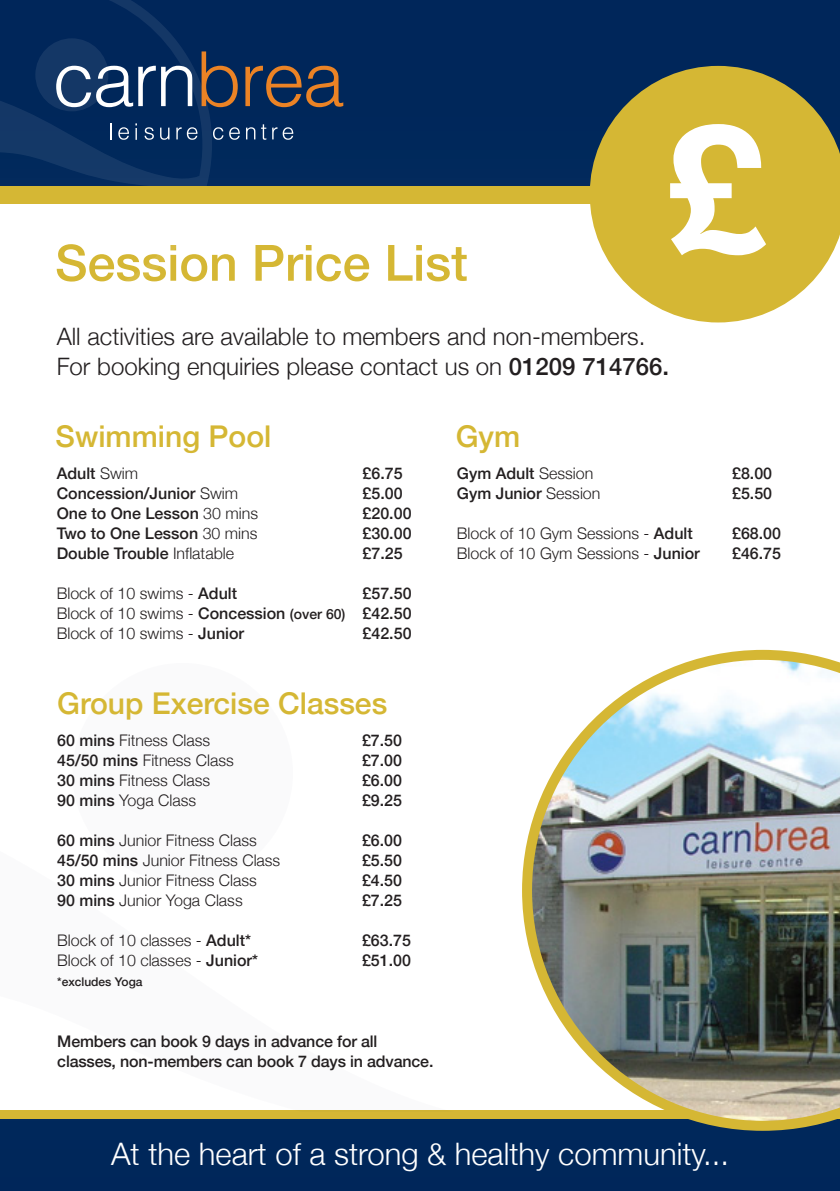
<style>
.page{position:relative;width:840px;height:1191px;background:#fff}
.page>*{position:absolute;margin:0;border:0;box-sizing:border-box;transform-origin:0 0}
.t1{font:500 50px "Helvetica Neue";color:#d5b734}
.t2{font:300 31px "Helvetica Neue";color:#fff}
.t3{font:500 30px "Helvetica Neue";color:#d5b734}
.t4{font:300 24px/30px "Helvetica Neue";color:#231f20}
.t5{font:300 16px/20px "Helvetica Neue";color:#231f20}
.t6{font:500 16px/20px "Helvetica Neue";color:#231f20}
.t7{font:500 12px "Helvetica Neue";color:#231f20}
.s1{font-weight:500}
.s2{font-weight:300}
.s3{font-weight:500;font-size:14px}
</style>
<div class="page">
<div style="left:0;top:0;width:839px;height:1190px;background:#00275a"></div>
<div style="left:0;top:187px;width:839px;height:931px;background:#fff"></div>
<div style="left:0;top:1109px;width:839px;height:9px;background:#d5b734"></div>
<svg style="left:0;top:0;width:212px;height:187px"></svg>
<div style="left:35px;top:38px;width:73px;height:73px;background:#143766;border-radius:50%"></div>
<svg style="left:56px;top:66px;width:136px;height:41px"></svg>
<svg style="left:201px;top:51px;width:36px;height:56px"></svg>
<svg style="left:245px;top:66px;width:98px;height:41px"></svg>
<svg style="left:144px;top:127px;width:10px;height:13px"></svg>
<svg style="left:160px;top:128px;width:9px;height:12px"></svg>
<svg style="left:176px;top:127px;width:5px;height:12px"></svg>
<svg style="left:187px;top:127px;width:10px;height:13px"></svg>
<svg style="left:118px;top:127px;width:11px;height:13px"></svg>
<svg style="left:213px;top:127px;width:10px;height:13px"></svg>
<svg style="left:229px;top:127px;width:11px;height:13px"></svg>
<svg style="left:246px;top:127px;width:9px;height:12px"></svg>
<svg style="left:261px;top:124px;width:5px;height:16px"></svg>
<svg style="left:272px;top:127px;width:21px;height:13px"></svg>
<svg style="left:111px;top:123px;width:1px;height:17px"></svg>
<svg style="left:135px;top:123px;width:2px;height:17px"></svg>
<img style="left:521px;top:650px;width:318px;height:480px">
<div style="left:0;top:187px;width:839px;height:17px;background:#d5b734"></div>
<svg style="left:589px;top:66px;width:250px;height:256px;fill:#d5b734"></svg>
<svg style="left:669px;top:124px;width:96px;height:131px"></svg>
<h1 class="t1" style="left:55px;top:223px;width:414px">Session Price List</h1>
<h3 class="t4" style="left:57px;top:319px;width:613px">All activities are available to members and non-members.<br>For booking enquiries please contact us on <span class="s1">01209 714766.</span></h3>
<h3 class="t3" style="left:56px;top:412px;width:217px">Swimming Pool</h3>
<p class="t6" style="left:57px;top:462px;width:203px">Adult <span class="s2">Swim<br></span>Concession/Junior <span class="s2">Swim<br></span>One to One Lesson <span class="s2">30 mins<br></span>Two to One Lesson <span class="s2">30 mins<br></span>Double Trouble <span class="s2">Inflatable</span></p>
<p class="t5" style="left:57px;top:582px;width:290px">Block of 10 swims - <span class="s1">Adult<br></span>Block of 10 swims - <span class="s1">Concession</span> <span class="s3">(over 60)<br></span>Block of 10 swims - <span class="s1">Junior</span></p>
<p class="t6" style="left:362px;top:462px;width:50px">£6.75 £5.00 £20.00 £30.00 £7.25</p>
<p class="t6" style="left:362px;top:582px;width:50px;text-align:justify">£57.50 £42.50 £42.50</p>
<h3 class="t3" style="left:57px;top:678px;width:331px">Group Exercise Classes</h3>
<p class="t5" style="left:57px;top:729px;width:178px"><span class="s1">60 mins</span> Fitness Class<br><span class="s1">45/50 mins</span> Fitness Class<br><span class="s1">30 mins</span> Fitness Class<br><span class="s1">90 mins</span> Yoga Class</p>
<p class="t5" style="left:57px;top:829px;width:224px"><span class="s1">60 mins</span> Junior Fitness Class<br><span class="s1">45/50 mins</span> Junior Fitness Class<br><span class="s1">30 mins</span> Junior Fitness Class<br><span class="s1">90 mins</span> Junior Yoga Class</p>
<p class="t5" style="left:57px;top:929px;width:202px">Block of 10 classes - <span class="s1">Adult*<br></span>Block of 10 classes - <span class="s1">Junior*</span></p>
<p class="t7" style="left:57px;top:972px;width:87px">*excludes Yoga</p>
<p class="t6" style="left:362px;top:729px;width:42px;text-align:justify">£7.50 £7.00 £6.00 £9.25</p>
<p class="t6" style="left:362px;top:829px;width:42px;text-align:justify">£6.00 £5.50 £4.50 £7.25</p>
<p class="t6" style="left:362px;top:929px;width:50px">£63.75 £51.00</p>
<p class="t6" style="left:57px;top:1029px;width:377px">Members can book 9 days in advance for all classes, non-members can book 7 days in advance.</p>
<h3 class="t3" style="left:455px;top:412px;width:66px">Gym</h3>
<p class="t6" style="left:456px;top:462px;width:145px">Gym Adult <span class="s2">Session<br></span>Gym Junior <span class="s2">Session</span></p>
<p class="t5" style="left:456px;top:522px;width:244px">Block of 10 Gym Sessions - <span class="s1">Adult<br></span>Block of 10 Gym Sessions - <span class="s1">Junior</span></p>
<p class="t6" style="left:731px;top:462px;width:42px">£8.00 £5.50</p>
<p class="t6" style="left:731px;top:522px;width:50px">£68.00 £46.75</p>
<h2 class="t2" style="left:111px;top:1129px;width:619px">At the heart of a strong &amp; healthy community...</h2>
</div>
